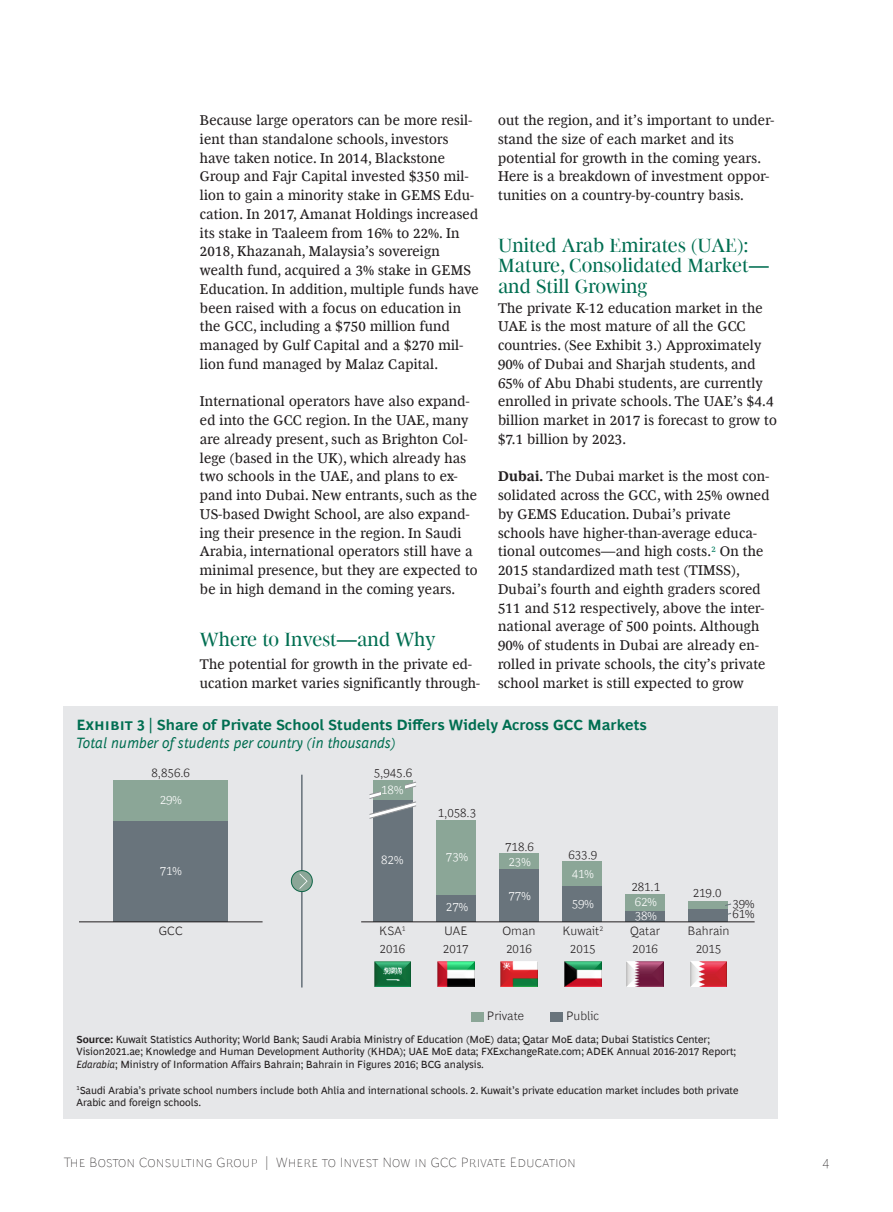
<style>
.page{position:relative;width:893px;height:1212px;background:#fff}
.page>*{position:absolute;margin:0;border:0;box-sizing:border-box;transform-origin:0 0}
.Header-A{font:19.5px/20.2px "Henderson BCG Serif Head";letter-spacing:.005em;color:#006e51}
.Exhibit_Title{font:700 15px "Henderson BCG Sans";letter-spacing:.005em;color:#006e51}
.Exhibit_Subtitle{font:italic 15px "Henderson BCG Sans";letter-spacing:.005em;color:#006e51}
.Body_Copy{font:14.25px/18.8px "Henderson BCG Serif";letter-spacing:.015em;color:#231f20}
.t1{font:100 13.5px "Henderson BCG Sans";letter-spacing:.01em;color:#231f20}
.t2{font:300 12.3px/18px "Henderson BCG Sans";color:#231f20;text-align:center}
.t3{font:300 12.3px "Henderson BCG Sans";color:#fff}
.Exhibit_footer{font:10.5px/12.8px "Henderson BCG Sans";color:#231f20}
.s1{font-weight:700}
.s2{font-style:italic}
</style>
<div class="page">
<div style="left:64px;top:706px;width:714px;height:413px;background:#e6e7e9"></div>
<img style="left:374px;top:962px;width:37px;height:24px">
<img style="left:501px;top:962px;width:36px;height:24px">
<img style="left:627px;top:962px;width:36px;height:24px">
<img style="left:690px;top:962px;width:37px;height:24px">
<img style="left:438px;top:962px;width:36px;height:24px">
<div style="left:373px;top:800px;width:40px;height:121px;background:#69747c"></div>
<div style="left:436px;top:895px;width:39px;height:26px;background:#69747c"></div>
<div style="left:499px;top:869px;width:40px;height:52px;background:#69747c"></div>
<div style="left:562px;top:886px;width:40px;height:35px;background:#69747c"></div>
<div style="left:625px;top:911px;width:39px;height:10px;background:#69747c"></div>
<div style="left:688px;top:908px;width:40px;height:13px;background:#69747c"></div>
<div style="left:436px;top:820px;width:39px;height:75px;background:#8ba697"></div>
<div style="left:499px;top:853px;width:40px;height:16px;background:#8ba697"></div>
<div style="left:562px;top:861px;width:40px;height:25px;background:#8ba697"></div>
<div style="left:625px;top:895px;width:39px;height:16px;background:#8ba697"></div>
<div style="left:688px;top:901px;width:40px;height:7px;background:#8ba697"></div>
<hr style="left:362px;top:921px;width:392px;height:1px;background:#231f20">
<svg style="left:369px;top:781px;width:47px;height:38px"></svg>
<div style="left:381px;top:784px;width:23px;height:13px;background:#8ba697"></div>
<div style="left:471px;top:1012px;width:12px;height:9px;background:#8ba697"></div>
<div style="left:550px;top:1012px;width:13px;height:9px;background:#69747c"></div>
<div style="left:113px;top:821px;width:115px;height:100px;background:#69747c"></div>
<div style="left:113px;top:781px;width:115px;height:40px;background:#8ba697"></div>
<hr style="left:79px;top:921px;width:183px;height:1px;background:#231f20">
<hr style="left:301px;top:775px;width:2px;height:212px;background:#69747c">
<div style="left:291px;top:870px;width:21px;height:21px;background:#8ba697;border-radius:50%"></div>
<div style="left:291px;top:870px;width:22px;height:22px;border:1px solid #0e6648;border-radius:50%"></div>
<svg style="left:299px;top:873px;width:9px;height:16px"></svg>
<svg style="left:725px;top:903px;width:7px;height:3px"></svg>
<img style="left:564px;top:962px;width:37px;height:24px">
<p class="Body_Copy" style="left:200px;top:110px;width:280px">Because large operators can be more resil&shy;ient than standalone schools, investors have taken notice. In 2014, Blackstone Group and Fajr Capital invested $350 mil&shy;lion to gain a minority stake in GEMS Edu&shy;cation. In 2017, Amanat Holdings increased its stake in Taaleem from 16% to 22%. In 2018, Khazanah, Malaysia’s sovereign wealth fund, acquired a 3% stake in GEMS Education. In addition, multiple funds have been raised with a focus on education in the GCC, including a $750 million fund managed by Gulf Capital and a $270 mil&shy;lion fund managed by Malaz Capital.</p>
<p class="Body_Copy" style="left:200px;top:391px;width:279px">International operators have also expand&shy;ed into the GCC region. In the UAE, many are already present, such as Brighton Col&shy;lege (based in the UK), which already has two schools in the UAE, and plans to ex&shy;pand into Dubai. New entrants, such as the US-based Dwight School, are also expand&shy;ing their presence in the region. In Saudi Arabia, international operators still have a minimal presence, but they are expected to be in high demand in the coming years.</p>
<p class="Header-A" style="left:200px;top:628px;width:237px">Where to Invest—and Why</p>
<p class="Body_Copy" style="left:200px;top:653px;width:282px">The potential for growth in the private ed&shy;ucation market varies significantly through-</p>
<p class="Body_Copy" style="left:498px;top:110px;width:278px">out the region, and it’s important to under&shy;stand the size of each market and its potential for growth in the coming years.<br>Here is a breakdown of investment oppor&shy;tunities on a country-by-country basis.</p>
<p class="Header-A" style="left:498px;top:234px;width:272px">United Arab Emirates (UAE):<br>Mature, Consolidated Market— and Still Growing</p>
<p class="Body_Copy" style="left:498px;top:297px;width:280px">The private K-12 education market in the UAE is the most mature of all the GCC countries. (See Exhibit 3.) Approximately 90% of Dubai and Sharjah students, and 65% of Abu Dhabi students, are currently enrolled in private schools. The UAE’s $4.4 billion market in 2017 is forecast to grow to $7.1 billion by 2023.</p>
<p class="Body_Copy" style="left:498px;top:466px;width:273px"><span class="s1">Dubai.</span> The Dubai market is the most con&shy;solidated across the GCC, with 25% owned by GEMS Education. Dubai’s private schools have higher-than-average educa&shy;tional outcomes—and high costs.<sup>2</sup> On the 2015 standardized math test (TIMSS), Dubai’s fourth and eighth graders scored 511 and 512 respectively, above the inter&shy;national average of 500 points. Although 90% of students in Dubai are already en&shy;rolled in private schools, the city’s private school market is still expected to grow</p>
<p class="Exhibit_Title" style="left:77px;top:714px;width:572px">Exhibit 3 | Share of Private School Students Differs Widely Across GCC Markets</p>
<p class="Exhibit_Subtitle" style="left:77px;top:732px;width:320px">Total number of students per country (in thousands)</p>
<p class="t2" style="left:152px;top:763px;width:40px">8,856.6</p>
<p class="t2" style="left:374px;top:763px;width:40px">5,945.6</p>
<p class="t3" style="left:390px;top:780px;width:24px">18%</p>
<p class="t3" style="left:381px;top:780px;width:24px">18%</p>
<p class="t3" style="left:160px;top:791px;width:24px">29%</p>
<p class="t2" style="left:438px;top:802px;width:40px">1,058.3</p>
<p class="t3" style="left:160px;top:861px;width:24px">71%</p>
<p class="t3" style="left:381px;top:851px;width:24px">82%</p>
<p class="t3" style="left:446px;top:848px;width:24px">73%</p>
<p class="t2" style="left:505px;top:837px;width:30px">718.6</p>
<p class="t3" style="left:508px;top:852px;width:24px">23%</p>
<p class="t2" style="left:568px;top:844px;width:30px">633.9</p>
<p class="t3" style="left:572px;top:865px;width:24px">41%</p>
<p class="t3" style="left:446px;top:898px;width:24px">27%</p>
<p class="t3" style="left:508px;top:887px;width:24px">77%</p>
<p class="t3" style="left:572px;top:895px;width:24px">59%</p>
<p class="t2" style="left:631px;top:877px;width:30px">281.1</p>
<p class="t3" style="left:635px;top:893px;width:24px">62%</p>
<p class="t3" style="left:635px;top:906px;width:24px">38%</p>
<p class="t2" style="left:693px;top:883px;width:30px">219.0</p>
<p class="t2" style="left:732px;top:894px;width:24px">39%</p>
<p class="t2" style="left:732px;top:904px;width:24px">61%</p>
<p class="t2" style="left:159px;top:921px;width:26px">GCC</p>
<p class="t2" style="left:379px;top:921px;width:28px">KSA<sup>1</sup></p>
<p class="t2" style="left:562px;top:921px;width:42px">Kuwait<sup>2<br></sup>2015</p>
<p class="t2" style="left:687px;top:921px;width:43px">Bahrain</p>
<p class="t2" style="left:444px;top:921px;width:25px">UAE</p>
<p class="t2" style="left:630px;top:921px;width:32px">Qatar</p>
<p class="t2" style="left:503px;top:921px;width:35px">Oman</p>
<p class="t2" style="left:380px;top:939px;width:27px">2016</p>
<p class="t2" style="left:443px;top:939px;width:27px">2017</p>
<p class="t2" style="left:506px;top:939px;width:27px">2016</p>
<p class="t2" style="left:632px;top:939px;width:27px">2016</p>
<p class="t2" style="left:696px;top:939px;width:27px">2015</p>
<p class="t2" style="left:487px;top:1006px;width:39px">Private</p>
<p class="t2" style="left:566px;top:1006px;width:34px">Public</p>
<p class="Exhibit_footer" style="left:77px;top:1032px;width:661px"><span class="s1">Source:</span> Kuwait Statistics Authority; World Bank; Saudi Arabia Ministry of Education (MoE) data; Qatar MoE data; Dubai Statistics Center;<br>Vision2021.ae; Knowledge and Human Development Authority (KHDA); UAE MoE data; FXExchangeRate.com; ADEK Annual 2016-2017 Report;<br><span class="s2">Edarabia</span>; Ministry of Information Affairs Bahrain; Bahrain in Figures 2016; BCG analysis.</p>
<p class="Exhibit_footer" style="left:77px;top:1083px;width:663px"><sup>1</sup>Saudi Arabia’s private school numbers include both Ahlia and international schools. 2. Kuwait’s private education market includes both private<br>Arabic and foreign schools.</p>
<p class="t1" style="left:64px;top:1152px;width:514px">The Boston Consulting Group | Where to Invest Now in GCC Private Education</p>
<p class="t1" style="left:822px;top:1152px;width:9px">4</p>
</div>
